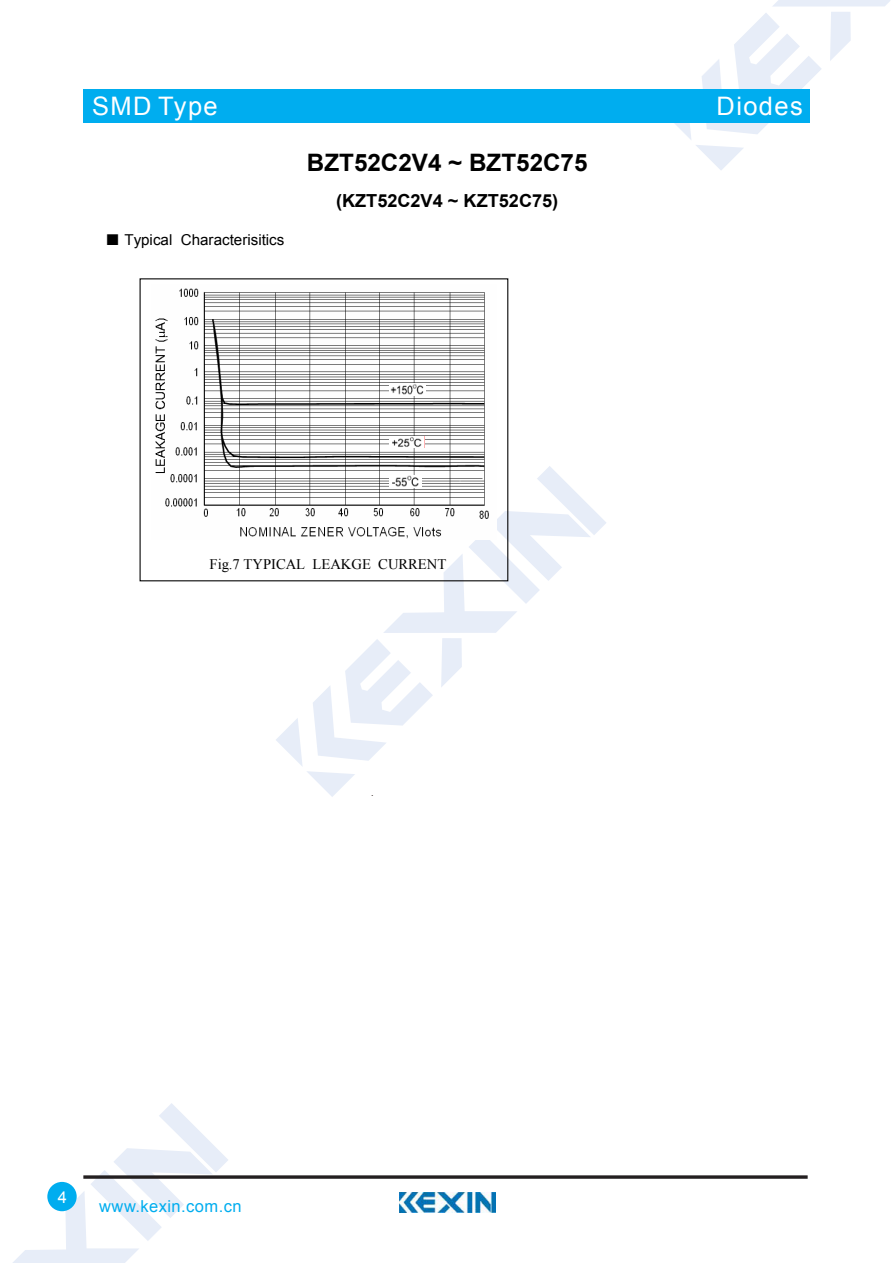
<style>
.page{position:relative;width:893px;height:1263px;background:#fff}
.page>*{position:absolute;margin:0;border:0;box-sizing:border-box;transform-origin:0 0}
.t1{font:25.5px "Arial";letter-spacing:.055em;color:#fff}
.t2{font:700 24px "Arial";color:#000}
.t3{font:700 18px "Arial";color:#000}
.t4{font:16.5px "Arial";letter-spacing:.025em;color:#00adef}
.t5{font:16.5px "Arial";color:#fff}
.t6{font:15px "Arial";color:#000}
.t7{font:14.55px "Times New Roman";color:#000}
.t8{font:9px "Arial";color:#231815}
.s1{font-family:"Sim Sun"}
</style>
<div class="page">
<svg style="left:276px;top:466px;width:330px;height:331px"></svg>
<svg style="left:674px;top:0;width:216px;height:170px"></svg>
<svg style="left:13px;top:1103px;width:215px;height:160px"></svg>
<div style="left:83px;top:89px;width:726px;height:34px;background:#00adef"></div>
<svg style="left:83px;top:1175px;width:725px;height:4px;background:#433f40"></svg>
<div style="left:47px;top:1182px;width:30px;height:29px;background:#00adef;border-radius:50%"></div>
<img style="left:400px;top:1193px;width:95px;height:20px">
<img style="left:155px;top:288px;width:341px;height:251px">
<img style="left:389px;top:384px;width:36px;height:11px">
<img style="left:390px;top:436px;width:34px;height:12px">
<img style="left:390px;top:476px;width:31px;height:11px">
<h1 class="t1" style="left:92px;top:89px;width:127px">SMD Type</h1>
<p class="t6" style="left:105px;top:230px;width:181px"><span class="s1">■</span> Typical Characterisitics</p>
<h2 class="t2" style="left:307px;top:147px;width:282px">BZT52C2V4 ~ BZT52C75</h2>
<p class="t3" style="left:336px;top:189px;width:224px">(KZT52C2V4 ~ KZT52C75)</p>
<p class="t7" style="left:210px;top:555px;width:238px">Fig.7 TYPICAL LEAKGE CURRENT</p>
<p class="t8" style="left:371px;top:787px;width:4px">.</p>
<h1 class="t1" style="left:717px;top:89px;width:88px">Diodes</h1>
<p class="t5" style="left:58px;top:1186px;width:11px">4</p>
<p class="t4" style="left:99px;top:1196px;width:144px">www.kexin.com.cn</p>
</div>
